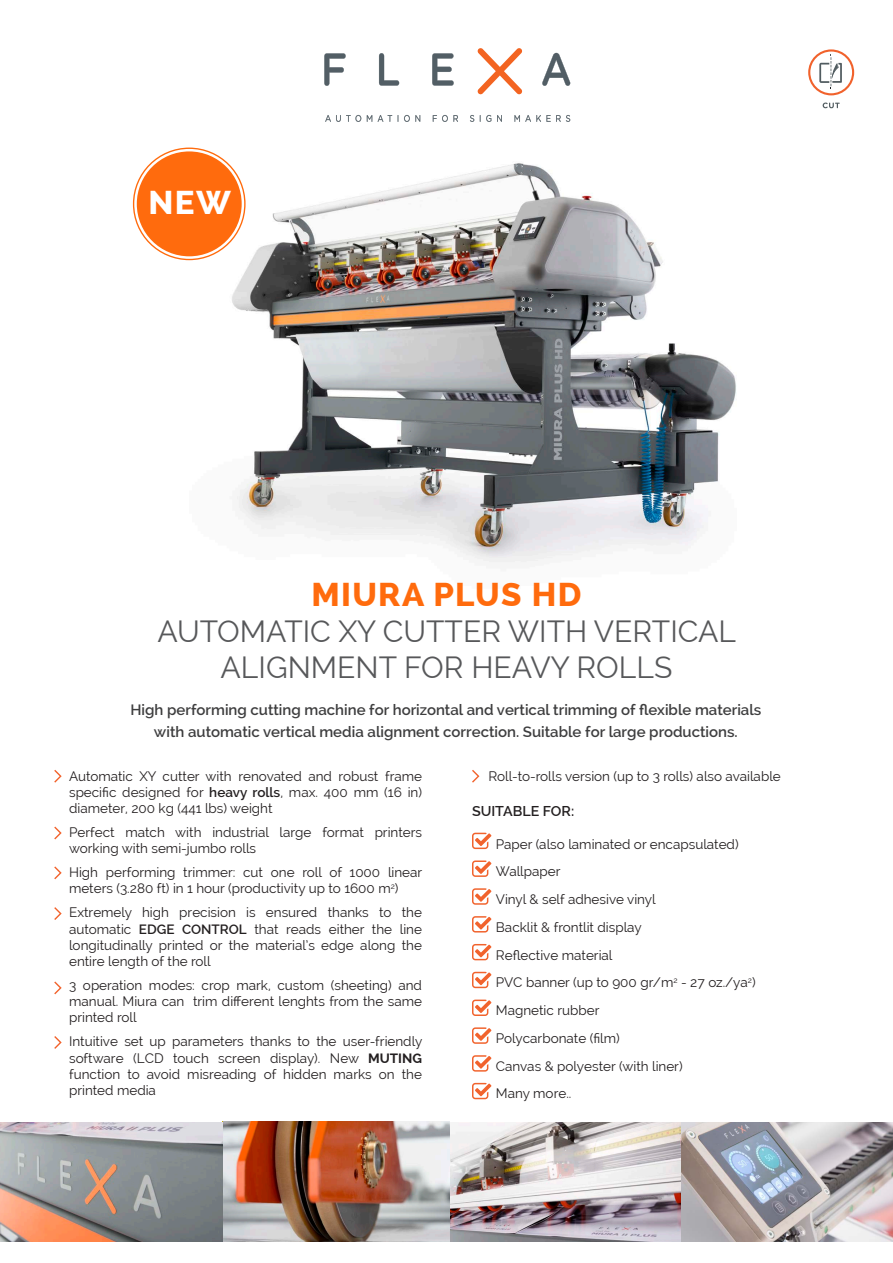
<style>
.page{position:relative;width:893px;height:1263px;background:#fff}
.page>*{position:absolute;margin:0;border:0;box-sizing:border-box;transform-origin:0 0}
.t1{font:800 33px "Raleway";letter-spacing:.04em;color:#ff6b0d}
.t2{font:800 33px "Raleway";color:#fff}
.t3{font:30px "Raleway";color:#57585a}
.t4{font:600 15px "Raleway";color:#3e3e3f}
.t5{font:600 14.25px "Raleway";color:#231f20}
.t6{font:13.5px/16.2px "Raleway";color:#231f20;text-align:justify}
.s1{font-weight:600}
.s2{font-weight:700}
</style>
<div class="page">
<img style="left:449px;top:1122px;width:444px;height:119px">
<img style="left:0;top:1122px;width:225px;height:120px">
<img style="left:144px;top:119px;width:592px;height:444px">
<img style="left:223px;top:1122px;width:226px;height:119px">
<div style="left:137px;top:151px;width:105px;height:105px;background:#ff6b0d;border-radius:50%"></div>
<svg style="left:823px;top:103px;width:17px;height:5px"></svg>
<svg style="left:808px;top:49px;width:46px;height:46px"></svg>
<div style="left:324px;top:48px;width:246px;height:74px;background:#fff"></div>
<svg style="left:324px;top:53px;width:22px;height:33px"></svg>
<svg style="left:379px;top:53px;width:20px;height:33px"></svg>
<svg style="left:432px;top:53px;width:22px;height:33px"></svg>
<svg style="left:542px;top:53px;width:28px;height:33px"></svg>
<svg style="left:477px;top:48px;width:45px;height:46px"></svg>
<svg style="left:325px;top:115px;width:36px;height:7px"></svg>
<svg style="left:367px;top:115px;width:5px;height:7px"></svg>
<svg style="left:378px;top:115px;width:14px;height:7px"></svg>
<svg style="left:398px;top:115px;width:22px;height:7px"></svg>
<svg style="left:433px;top:115px;width:25px;height:7px"></svg>
<svg style="left:470px;top:115px;width:4px;height:7px"></svg>
<svg style="left:480px;top:115px;width:11px;height:7px"></svg>
<svg style="left:497px;top:115px;width:5px;height:7px"></svg>
<svg style="left:514px;top:115px;width:56px;height:7px"></svg>
<svg style="left:54px;top:826px;width:8px;height:13px"></svg>
<svg style="left:54px;top:866px;width:8px;height:13px"></svg>
<svg style="left:472px;top:833px;width:19px;height:16px"></svg>
<svg style="left:472px;top:860px;width:19px;height:17px"></svg>
<svg style="left:472px;top:888px;width:19px;height:17px"></svg>
<svg style="left:472px;top:916px;width:19px;height:16px"></svg>
<svg style="left:472px;top:944px;width:19px;height:16px"></svg>
<svg style="left:472px;top:972px;width:19px;height:16px"></svg>
<svg style="left:472px;top:999px;width:19px;height:17px"></svg>
<svg style="left:472px;top:1027px;width:19px;height:17px"></svg>
<svg style="left:472px;top:1055px;width:19px;height:16px"></svg>
<svg style="left:54px;top:907px;width:8px;height:13px"></svg>
<svg style="left:472px;top:1083px;width:19px;height:16px"></svg>
<svg style="left:54px;top:1036px;width:8px;height:13px"></svg>
<svg style="left:54px;top:981px;width:8px;height:13px"></svg>
<svg style="left:54px;top:770px;width:8px;height:13px"></svg>
<svg style="left:472px;top:770px;width:7px;height:13px"></svg>
<p class="t2" style="left:149px;top:184px;width:84px">NEW</p>
<p class="t1" style="left:311px;top:576px;width:272px">MIURA PLUS HD</p>
<p class="t3" style="left:158px;top:614px;width:580px">AUTOMATIC XY CUTTER WITH VERTICAL</p>
<p class="t3" style="left:220px;top:650px;width:453px">ALIGNMENT FOR HEAVY ROLLS</p>
<p class="t4" style="left:130px;top:701px;width:632px">High performing cutting machine for horizontal and vertical trimming of flexible materials</p>
<p class="t4" style="left:154px;top:723px;width:585px">with automatic vertical media alignment correction. Suitable for large productions.</p>
<p class="t6" style="left:69px;top:768px;width:354px">Automatic XY cutter with renovated and robust frame specific designed for <span class="s1">heavy rolls</span>, max. 400 mm (16 in) diameter, 200 kg (441 lbs) weight</p>
<p class="t6" style="left:69px;top:824px;width:354px">Perfect match with industrial large format printers working with semi-jumbo rolls</p>
<p class="t6" style="left:69px;top:864px;width:355px">High performing trimmer: cut one roll of 1000 linear meters (3.280 ft) in 1 hour (productivity up to 1600 m<sup>2</sup>)</p>
<p class="t6" style="left:69px;top:904px;width:354px">Extremely high precision is ensured thanks to the automatic <span class="s1">EDGE CONTROL</span> that reads either the line longitudinally printed or the material’s edge along the entire length of the roll</p>
<p class="t6" style="left:69px;top:977px;width:354px">3 operation modes: crop mark, custom (sheeting) and manual. Miura can trim different lenghts from the same printed roll</p>
<p class="t6" style="left:69px;top:1033px;width:355px">Intuitive set up parameters thanks to the user-friendly software (LCD touch screen display). New <span class="s2">MUTING </span>function to avoid misreading of hidden marks on the printed media</p>
<p class="t6" style="left:488px;top:768px;width:294px">Roll-to-rolls version (up to 3 rolls) also available</p>
<p class="t5" style="left:472px;top:802px;width:104px">SUITABLE FOR:</p>
<p class="t6" style="left:496px;top:836px;width:244px">Paper (also laminated or encapsulated)</p>
<p class="t6" style="left:496px;top:863px;width:66px">Wallpaper</p>
<p class="t6" style="left:496px;top:891px;width:161px">Vinyl &amp; self adhesive vinyl</p>
<p class="t6" style="left:496px;top:919px;width:147px">Backlit &amp; frontlit display</p>
<p class="t6" style="left:496px;top:947px;width:118px">Reflective material</p>
<p class="t6" style="left:496px;top:974px;width:261px">PVC banner (up to 900 gr/m<sup>2</sup> - 27 oz./ya<sup>2</sup>)</p>
<p class="t6" style="left:496px;top:1002px;width:105px">Magnetic rubber</p>
<p class="t6" style="left:496px;top:1030px;width:125px">Polycarbonate (film)</p>
<p class="t6" style="left:496px;top:1058px;width:188px">Canvas &amp; polyester (with liner)</p>
<p class="t6" style="left:496px;top:1085px;width:77px">Many more..</p>
</div>
